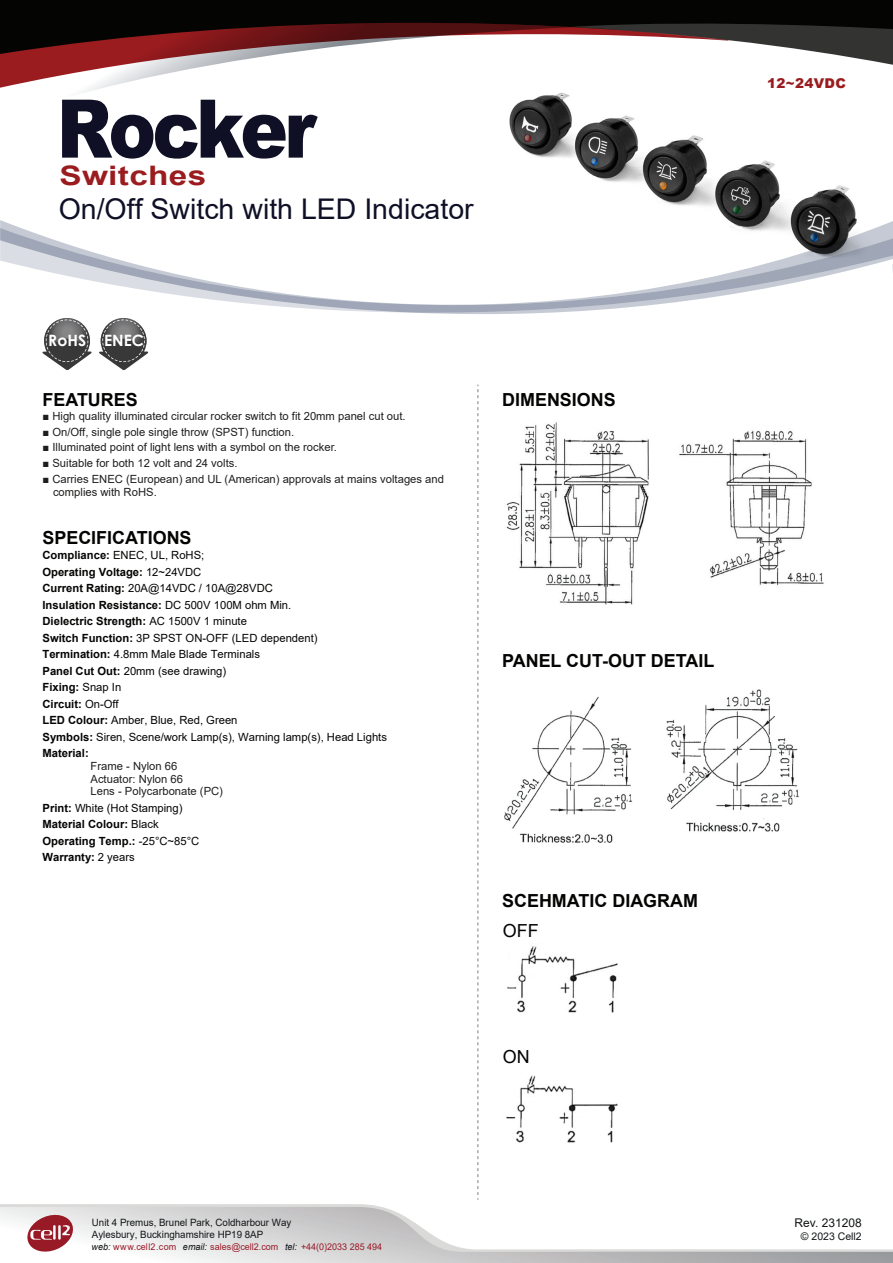
<style>
.page{position:relative;width:893px;height:1263px;background:#fff}
.page>*{position:absolute;margin:0;border:0;box-sizing:border-box;transform-origin:0 0}
.t1{font:900 81px "Arial";letter-spacing:-.05em;color:#0f1026;scale:.88 1}
.t2{font:28.5px "Arial";color:#0f1026}
.t3{font:700 26.85px "Arial";letter-spacing:.01em;color:#9a1c1f;scale:1.24 1}
.t4{font:700 18px "Arial";color:#040503}
.t5{font:18px "Arial";color:#040503}
.t6{font:700 15.6px "Century Gothic";color:#fff}
.t7{font:900 13.5px "Arial";letter-spacing:.025em;color:#9a1c1f}
.t8{font:12px "Arial";color:#121516}
.t9{font:11.25px/16.5px "Arial";color:#040503}
.t10{font:11.25px/12.8px "Arial";color:rgb(4 5 3/.9)}
.t11{font:700 11.25px/16.5px "Arial";color:#040503}
.t12{font:10.5px "Arial";color:#121516}
.t13{font:10.05px/11.7px "Arial";color:#121516}
.t14{font:9.3px "Arial";color:#981a27}
.t15{font:9.3px "Arial";letter-spacing:.035em;color:#981a27}
.s1{font-weight:700}
.s2{font-weight:400}
.s3{font-style:italic;color:#121516}
</style>
<div class="page">
<img style="left:506px;top:422px;width:318px;height:183px">
<img style="left:509px;top:115px;width:348px;height:105px">
<svg style="left:0;top:220px;width:893px;height:8px"></svg>
<svg style="left:0;top:228px;width:893px;height:12px"></svg>
<div style="left:0;top:0;width:893px;height:24px;background:#040503"></div>
<svg style="left:572px;top:24px;width:321px;height:41px"></svg>
<svg style="left:0;top:23px;width:572px;height:97px"></svg>
<svg style="left:477px;top:385px;width:2px;height:815px"></svg>
<svg style="left:0;top:240px;width:893px;height:130px"></svg>
<svg style="left:0;top:1204px;width:381px;height:3px"></svg>
<svg style="left:0;top:1207px;width:893px;height:56px"></svg>
<svg style="left:25px;top:1212px;width:51px;height:42px"></svg>
<img style="left:504px;top:696px;width:128px;height:147px">
<img style="left:666px;top:689px;width:133px;height:143px">
<img style="left:507px;top:946px;width:111px;height:67px">
<img style="left:506px;top:1075px;width:112px;height:68px">
<h1 class="t1" style="left:57px;top:70px;width:296px">Rocker</h1>
<h3 class="t3" style="left:59px;top:157px;width:120px">Switches</h3>
<h2 class="t2" style="left:59px;top:189px;width:416px">On/Off Switch with LED Indicator</h2>
<h3 class="t6" style="left:48px;top:329px;width:97px">RoHS ENEC</h3>
<h3 class="t4" style="left:42px;top:387px;width:97px">FEATURES</h3>
<p class="t10" style="left:43px;top:409px;width:365px">■ High quality illuminated circular rocker switch to fit 20mm panel cut out.</p>
<p class="t10" style="left:43px;top:425px;width:253px">■ On/Off, single pole single throw (SPST) function.</p>
<p class="t10" style="left:43px;top:441px;width:296px">■ Illuminated point of light lens with a symbol on the rocker.</p>
<p class="t10" style="left:43px;top:457px;width:197px">■ Suitable for both 12 volt and 24 volts.</p>
<p class="t10" style="left:53px;top:472px;width:393px;text-indent:-10px">■ Carries ENEC (European) and UL (American) approvals at mains voltages and complies with RoHS.</p>
<h3 class="t4" style="left:42px;top:525px;width:151px">SPECIFICATIONS</h3>
<p class="t9" style="left:42px;top:547px;width:346px"><span class="s1">Compliance:</span> ENEC, UL, RoHS;<br><span class="s1">Operating Voltage:</span> 12~24VDC<br><span class="s1">Current Rating:</span> 20A@14VDC / 10A@28VDC<br><span class="s1">Insulation Resistance:</span> DC 500V 100M ohm Min.<br><span class="s1">Dielectric Strength:</span> AC 1500V 1 minute<br><span class="s1">Switch Function:</span> 3P SPST ON-OFF (LED dependent)<br><span class="s1">Termination:</span> 4.8mm Male Blade Terminals<br><span class="s1">Panel Cut Out:</span> 20mm (see drawing)<br><span class="s1">Fixing:</span> Snap In<br><span class="s1">Circuit:</span> On-Off<br><span class="s1">LED Colour:</span> Amber, Blue, Red, Green<br><span class="s1">Symbols:</span> Siren, Scene/work Lamp(s), Warning lamp(s), Head Lights <span class="s1">Material:</span></p>
<p class="t10" style="left:91px;top:759px;width:134px">Frame - Nylon 66<br>Actuator: Nylon 66<br>Lens - Polycarbonate (PC)</p>
<p class="t11" style="left:43px;top:800px;width:158px">Print: <span class="s2">White (Hot Stamping)<br></span>Material Colour: <span class="s2">Black<br></span>Operating Temp.: <span class="s2">-25°C~85°C<br></span>Warranty: <span class="s2">2 years</span></p>
<h3 class="t4" style="left:502px;top:387px;width:115px">DIMENSIONS</h3>
<h3 class="t4" style="left:502px;top:647px;width:214px">PANEL CUT-OUT DETAIL</h3>
<h3 class="t4" style="left:502px;top:887px;width:197px">SCEHMATIC DIAGRAM</h3>
<h3 class="t5" style="left:503px;top:918px;width:37px">OFF</h3>
<h3 class="t5" style="left:503px;top:1044px;width:28px">ON</h3>
<p class="t7" style="left:767px;top:73px;width:80px">12~24VDC</p>
<p class="t13" style="left:92px;top:1216px;width:201px">Unit 4 Premus, Brunel Park, Coldharbour Way<br>Aylesbury, Buckinghamshire HP19 8AP</p>
<p class="t15" style="left:92px;top:1240px;width:86px"><span class="s3">web:</span> www.cell2.com</p>
<p class="t14" style="left:183px;top:1240px;width:97px"><span class="s3">email:</span> sales@cell2.com</p>
<p class="t14" style="left:285px;top:1240px;width:99px"><span class="s3">tel:</span> +44(0)2033 285 494</p>
<p class="t8" style="left:795px;top:1214px;width:69px">Rev. 231208</p>
<p class="t12" style="left:801px;top:1228px;width:62px">© 2023 Cell2</p>
</div>
